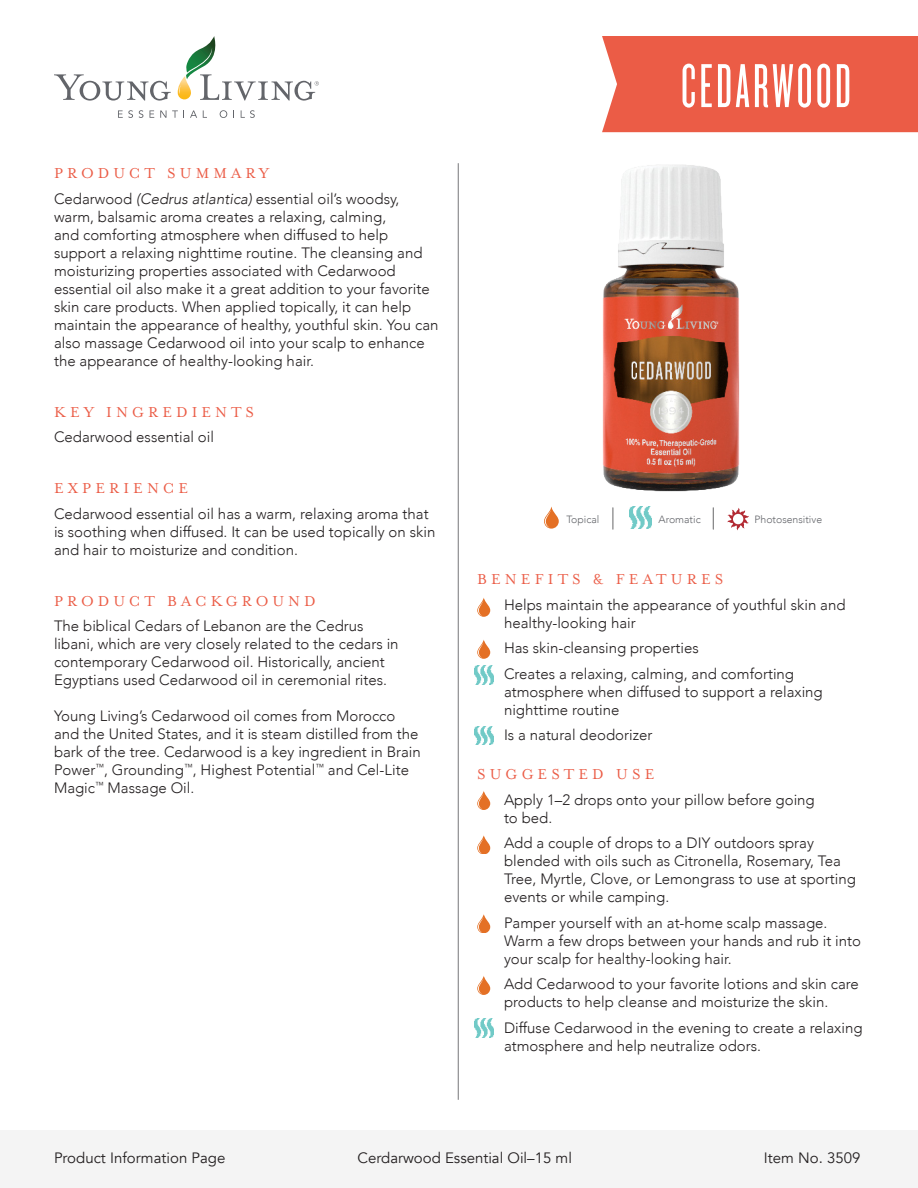
<style>
.page{position:relative;width:918px;height:1188px;background:#fff}
.page>*{position:absolute;margin:0;border:0;box-sizing:border-box;transform-origin:0 0}
.t1{font:64.5px "Knockout 26 Junior Flywght";letter-spacing:.05em;color:#fff}
.t2{font:16.5px "Mrs Eaves OT";letter-spacing:.25em;color:#eb5c46}
.t3{font:300 15px/18px "Avenir";color:#231f20}
.t4{font:15px "Avenir";color:#231f20}
.t5{font:300 10.5px "Avenir";color:#63656a}
.s1{font-style:italic}
</style>
<div class="page">
<div style="left:0;top:1130px;width:918px;height:58px;background:#f4f4f4"></div>
<svg style="left:54px;top:74px;width:117px;height:27px"></svg>
<svg style="left:118px;top:110px;width:15px;height:8px"></svg>
<svg style="left:139px;top:110px;width:4px;height:8px"></svg>
<svg style="left:150px;top:110px;width:4px;height:8px"></svg>
<svg style="left:160px;top:110px;width:6px;height:8px"></svg>
<svg style="left:172px;top:110px;width:6px;height:8px"></svg>
<svg style="left:190px;top:110px;width:7px;height:8px"></svg>
<svg style="left:220px;top:110px;width:7px;height:8px"></svg>
<svg style="left:241px;top:110px;width:14px;height:8px"></svg>
<svg style="left:177px;top:36px;width:142px;height:65px"></svg>
<hr style="left:458px;top:163px;width:1px;height:937px;background:#777779">
<div style="left:602px;top:36px;width:316px;height:96px;background:#eb5c46"></div>
<img style="left:602px;top:164px;width:137px;height:328px">
<svg style="left:544px;top:506px;width:15px;height:23px"></svg>
<img style="left:629px;top:506px;width:23px;height:22px">
<svg style="left:727px;top:508px;width:22px;height:22px"></svg>
<svg style="left:612px;top:508px;width:1px;height:21px"></svg>
<svg style="left:713px;top:508px;width:1px;height:21px"></svg>
<img style="left:474px;top:665px;width:20px;height:19px">
<img style="left:474px;top:726px;width:20px;height:19px">
<img style="left:474px;top:1019px;width:20px;height:19px">
<svg style="left:477px;top:639px;width:13px;height:19px"></svg>
<svg style="left:477px;top:791px;width:13px;height:18px"></svg>
<svg style="left:477px;top:835px;width:13px;height:19px"></svg>
<svg style="left:477px;top:914px;width:13px;height:19px"></svg>
<svg style="left:477px;top:976px;width:13px;height:18px"></svg>
<svg style="left:477px;top:597px;width:13px;height:19px"></svg>
<p class="t2" style="left:54px;top:164px;width:217px">PRODUCT SUMMARY</p>
<p class="t3" style="left:54px;top:190px;width:386px">Cedarwood <span class="s1">(Cedrus atlantica)</span> essential oil’s woodsy, warm, balsamic aroma creates a relaxing, calming,<br>and comforting atmosphere when diffused to help support a relaxing nighttime routine. The cleansing and moisturizing properties associated with Cedarwood essential oil also make it a great addition to your favorite skin care products. When applied topically, it can help maintain the appearance of healthy, youthful skin. You can also massage Cedarwood oil into your scalp to enhance the appearance of healthy-looking hair.</p>
<p class="t2" style="left:54px;top:403px;width:202px">KEY INGREDIENTS</p>
<p class="t3" style="left:54px;top:428px;width:162px">Cedarwood essential oil</p>
<p class="t2" style="left:54px;top:479px;width:136px">EXPERIENCE</p>
<p class="t3" style="left:54px;top:505px;width:383px">Cedarwood essential oil has a warm, relaxing aroma that is soothing when diffused. It can be used topically on skin and hair to moisturize and condition.</p>
<p class="t2" style="left:54px;top:592px;width:263px">PRODUCT BACKGROUND</p>
<p class="t3" style="left:54px;top:617px;width:346px">The biblical Cedars of Lebanon are the Cedrus libani, which are very closely related to the cedars in contemporary Cedarwood oil. Historically, ancient Egyptians used Cedarwood oil in ceremonial rites.</p>
<p class="t3" style="left:54px;top:707px;width:368px">Young Living’s Cedarwood oil comes from Morocco and the United States, and it is steam distilled from the bark of the tree. Cedarwood is a key ingredient in Brain Power<sup>™</sup>, Grounding<sup>™</sup>, Highest Potential<sup>™</sup> and Cel-Lite Magic<sup>™</sup> Massage Oil.</p>
<p class="t1" style="left:681px;top:50px;width:171px">CEDARWOOD</p>
<p class="t5" style="left:566px;top:513px;width:35px">Topical</p>
<p class="t5" style="left:659px;top:513px;width:44px">Aromatic</p>
<p class="t5" style="left:755px;top:513px;width:69px">Photosensitive</p>
<p class="t2" style="left:477px;top:570px;width:248px">BENEFITS &amp; FEATURES</p>
<p class="t3" style="left:504px;top:596px;width:343px;text-indent:-27px">• Helps maintain the appearance of youthful skin and healthy-looking hair</p>
<p class="t3" style="left:477px;top:639px;width:223px">• Has skin-cleansing properties</p>
<p class="t3" style="left:504px;top:665px;width:320px;text-indent:-27px">• Creates a relaxing, calming, and comforting atmosphere when diffused to support a relaxing nighttime routine</p>
<p class="t3" style="left:477px;top:726px;width:177px">• Is a natural deodorizer</p>
<p class="t2" style="left:477px;top:765px;width:179px">SUGGESTED USE</p>
<p class="t3" style="left:504px;top:791px;width:312px;text-indent:-27px">• Apply 1–2 drops onto your pillow before going to bed.</p>
<p class="t3" style="left:504px;top:834px;width:353px;text-indent:-27px">• Add a couple of drops to a DIY outdoors spray blended with oils such as Citronella, Rosemary, Tea Tree, Myrtle, Clove, or Lemongrass to use at sporting events or while camping.</p>
<p class="t3" style="left:504px;top:914px;width:359px;text-indent:-27px">• Pamper yourself with an at-home scalp massage.<br>Warm a few drops between your hands and rub it into your scalp for healthy-looking hair.</p>
<p class="t3" style="left:477px;top:975px;width:383px;text-align:center">• Add Cedarwood to your favorite lotions and skin care products to help cleanse and moisturize the skin.</p>
<p class="t3" style="left:504px;top:1019px;width:360px;text-indent:-27px">• Diffuse Cedarwood in the evening to create a relaxing atmosphere and help neutralize odors.</p>
<p class="t4" style="left:54px;top:1148px;width:173px">Product Information Page</p>
<p class="t4" style="left:358px;top:1148px;width:216px">Cerdarwood Essential Oil–15 ml</p>
<p class="t4" style="left:764px;top:1148px;width:98px">Item No. 3509</p>
</div>
